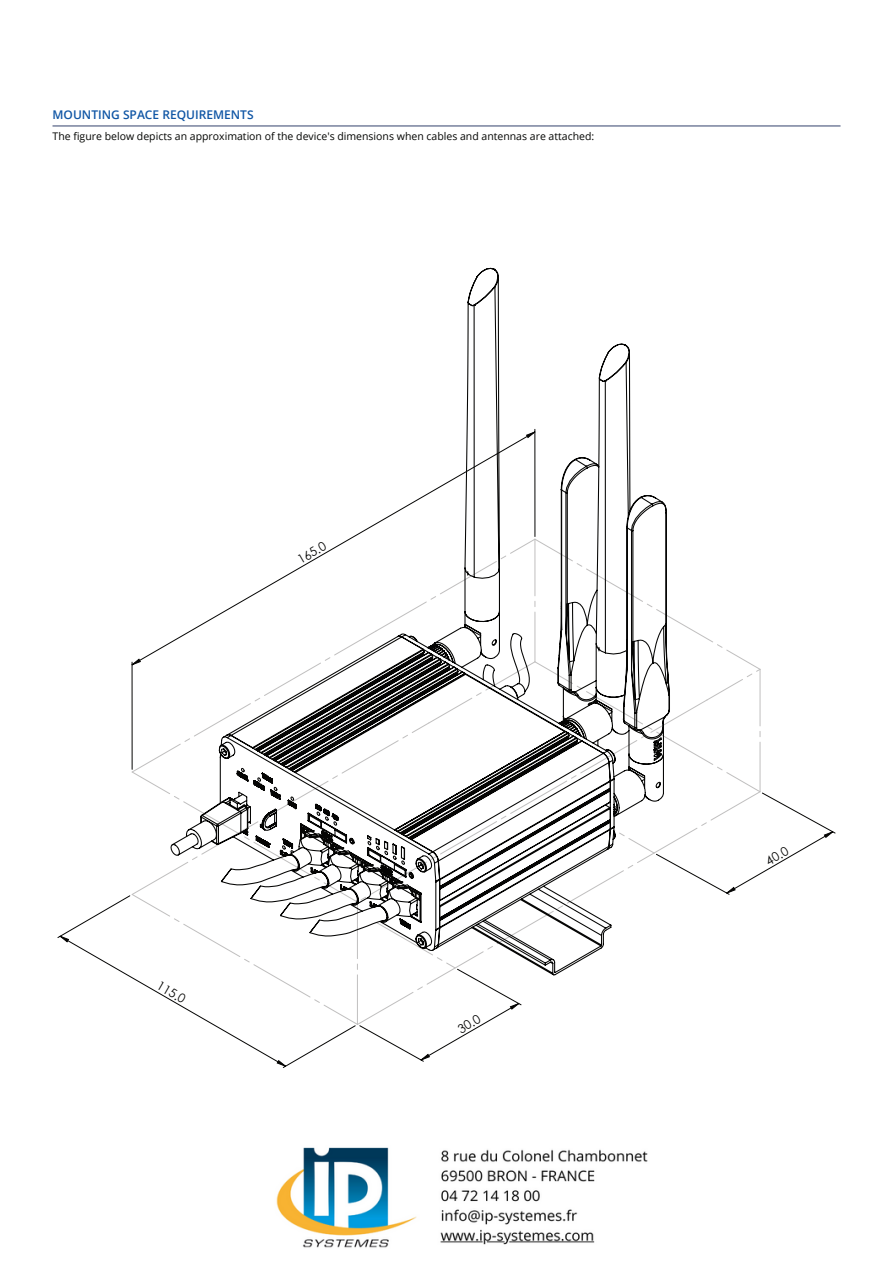
<style>
.page{position:relative;width:893px;height:1263px;background:#fff}
.page>*{position:absolute;margin:0;border:0;box-sizing:border-box;transform-origin:0 0}
.t1{font:12.3px "Century Gothic";color:#050504}
.t2{font:600 12px "Open Sans";color:#1056a5}
.t3{font:10.5px "Open Sans";color:#040503}
</style>
<div class="page">
<hr style="left:53px;top:126px;width:787px;height:1px;background:#33416c">
<svg style="left:59px;top:617px;width:777px;height:450px"></svg>
<svg style="left:132px;top:617px;width:38px;height:48px"></svg>
<svg style="left:170px;top:267px;width:501px;height:709px"></svg>
<img style="left:276px;top:1147px;width:372px;height:101px">
<p class="t2" style="left:53px;top:106px;width:203px">MOUNTING SPACE REQUIREMENTS</p>
<p class="t3" style="left:53px;top:129px;width:543px">The figure below depicts an approximation of the device's dimensions when cables and antennas are attached:</p>
<p class="t1" style="left:294px;top:553px;width:32px;rotate:-30deg">165.0</p>
<p class="t1" style="left:162px;top:977px;width:32px;rotate:30deg">115.0</p>
<p class="t1" style="left:454px;top:1022px;width:25px;rotate:-30deg">30.0</p>
<p class="t1" style="left:762px;top:854px;width:25px;rotate:-30deg">40.0</p>
</div>
